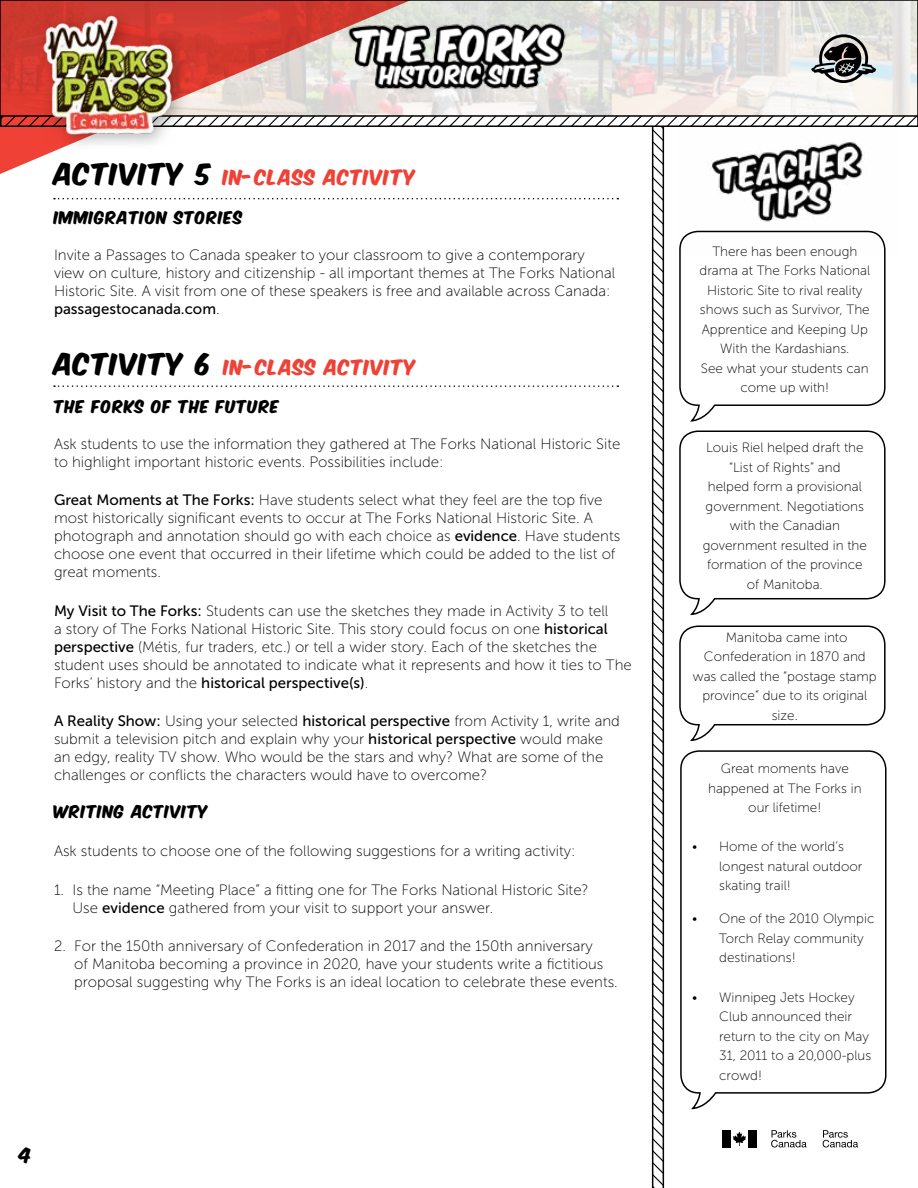
<style>
.page{position:relative;width:918px;height:1188px;background:#fff}
.page>*{position:absolute;margin:0;border:0;box-sizing:border-box;transform-origin:0 0}
.t1{font:18px "Komika Axis";letter-spacing:.06em;color:#ef4136}
.t2{font:18px "Komika Axis";color:#000}
.t3{font:15px/18px "Museo Sans 100";color:#000}
.t4{font:15px "Museo Sans 500";color:#000}
.t5{font:15px "Komika Axis";letter-spacing:.06em;color:#000}
.t6{font:13.5px/19.5px "Museo Sans 100";color:#000;text-align:center}
.s1{font-size:25.5px;color:#000}
.s2{font-family:"Museo Sans 100"}
.s3{font-family:"Museo Sans 500"}
</style>
<div class="page">
<svg style="left:651px;top:166px;width:12px;height:1022px"></svg>
<svg style="left:663px;top:166px;width:2px;height:1022px;background:#757575"></svg>
<img style="left:710px;top:166px;width:152px;height:56px">
<svg style="left:1px;top:2px;width:917px;height:164px"></svg>
<svg style="left:54px;top:198px;width:564px;height:1px"></svg>
<svg style="left:54px;top:385px;width:564px;height:2px"></svg>
<svg style="left:679px;top:230px;width:207px;height:385px"></svg>
<svg style="left:679px;top:625px;width:207px;height:116px"></svg>
<svg style="left:680px;top:750px;width:207px;height:272px"></svg>
<img style="left:222px;top:3px;width:474px;height:108px">
<svg style="left:653px;top:1022px;width:234px;height:165px"></svg>
<p class="t1" style="left:54px;top:169px;width:363px"><span class="s1">ACTIVITY 5</span> IN-CLASS ACTIVITY</p>
<p class="t5" style="left:54px;top:210px;width:190px">IMMIGRATION STORIES</p>
<p class="t3" style="left:54px;top:246px;width:563px">Invite a Passages to Canada speaker to your classroom to give a contemporary view on culture, history and citizenship - all important themes at The Forks National<br>Historic Site. A visit from one of these speakers is free and available across Canada:</p>
<p class="t4" style="left:54px;top:300px;width:167px">passagestocanada.com<span class="s2">.</span></p>
<p class="t1" style="left:54px;top:358px;width:364px"><span class="s1">ACTIVITY 6</span> IN-CLASS ACTIVITY</p>
<p class="t5" style="left:54px;top:399px;width:227px">THE FORKS OF THE FUTURE</p>
<p class="t3" style="left:54px;top:435px;width:568px">Ask students to use the information they gathered at The Forks National Historic Site to highlight important historic events. Possibilities include:</p>
<p class="t3" style="left:54px;top:491px;width:568px"><span class="s3">Great Moments at The Forks:</span> Have students select what they feel are the top five most historically significant events to occur at The Forks National Historic Site. A photograph and annotation should go with each choice as <span class="s3">evidence</span>. Have students choose one event that occurred in their lifetime which could be added to the list of great moments.</p>
<p class="t3" style="left:54px;top:602px;width:579px"><span class="s3">My Visit to The Forks:</span> Students can use the sketches they made in Activity 3 to tell<br>a story of The Forks National Historic Site. This story could focus on one <span class="s3">historical perspective</span> (Métis, fur traders, etc.) or tell a wider story. Each of the sketches the student uses should be annotated to indicate what it represents and how it ties to The</p>
<p class="t4" style="left:54px;top:674px;width:316px"><span class="s2">Forks’ history and the</span> historical perspective(s)<span class="s2">.</span></p>
<p class="t3" style="left:54px;top:712px;width:567px"><span class="s3">A Reality Show:</span> Using your selected <span class="s3">historical perspective</span> from Activity 1, write and submit a television pitch and explain why your <span class="s3">historical perspective</span> would make an edgy, reality TV show. Who would be the stars and why? What are some of the challenges or conflicts the characters would have to overcome?</p>
<p class="t5" style="left:54px;top:804px;width:155px">WRITING ACTIVITY</p>
<p class="t3" style="left:54px;top:842px;width:523px">Ask students to choose one of the following suggestions for a writing activity:</p>
<p class="t3" style="left:72px;top:881px;width:518px;text-indent:-18px">1. Is the name “Meeting Place” a fitting one for The Forks National Historic Site?<br>Use <span class="s3">evidence</span> gathered from your visit to support your answer.</p>
<p class="t3" style="left:74px;top:937px;width:545px;text-indent:-20px">2. For the 150th anniversary of Confederation in 2017 and the 150th anniversary<br>of Manitoba becoming a province in 2020, have your students write a fictitious proposal suggesting why The Forks is an ideal location to celebrate these events.</p>
<p class="t2" style="left:19px;top:1147px;width:14px">4</p>
<p class="t6" style="left:700px;top:242px;width:172px">There has been enough drama at The Forks National<br>Historic Site to rival reality shows such as Survivor, The<br>Apprentice and Keeping Up<br>With the Kardashians.<br>See what your students can come up with!</p>
<p class="t6" style="left:703px;top:438px;width:166px">Louis Riel helped draft the “List of Rights” and<br>helped form a provisional government. Negotiations with the Canadian government resulted in the formation of the province of Manitoba.</p>
<p class="t6" style="left:693px;top:628px;width:185px">Manitoba came into<br>Confederation in 1870 and was called the “postage stamp province” due to its original size.</p>
<p class="t6" style="left:708px;top:759px;width:155px">Great moments have happened at The Forks in our lifetime!</p>
<p class="t6" style="left:719px;top:837px;width:145px;text-align:left;text-indent:-27px">• Home of the world’s longest natural outdoor skating trail!</p>
<p class="t6" style="left:719px;top:909px;width:157px;text-align:left;text-indent:-27px">• One of the 2010 Olympic<br>Torch Relay community destinations!</p>
<p class="t6" style="left:719px;top:988px;width:154px;text-align:left;text-indent:-27px">• Winnipeg Jets Hockey<br>Club announced their return to the city on May<br>31, 2011 to a 20,000-plus crowd!</p>
</div>
